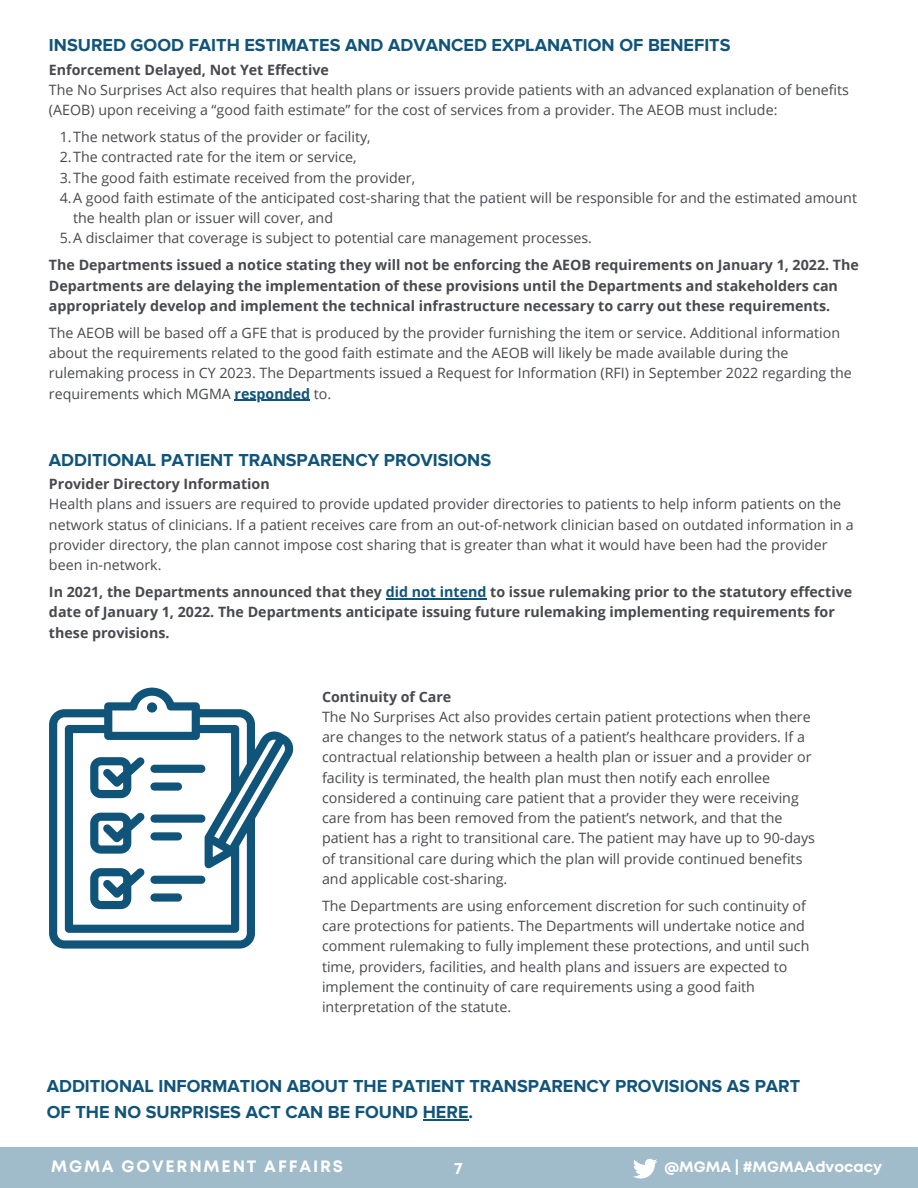
<style>
.page{position:relative;width:918px;height:1188px;background:#fff}
.page>*{position:absolute;margin:0;border:0;box-sizing:border-box;transform-origin:0 0}
.t1{font:700 18px "Proxima Nova";color:#115479}
.t2{font:700 16.5px "Mont";letter-spacing:.115em;color:#fff}
.t3{font:700 15px "Mont";color:#fff}
.t4{font:14.25px/20.2px "Open Sans";color:#48494e}
.t5{font:700 14.25px/20.2px "Open Sans";color:#48494e}
.s1{font-weight:700;color:#115479}
.s2{color:#115479}
</style>
<div class="page">
<hr style="left:423px;top:1119px;width:46px;height:1px;background:#115479">
<svg style="left:49px;top:688px;width:245px;height:261px"></svg>
<hr style="left:235px;top:400px;width:75px;height:1px;background:#115479">
<hr style="left:386px;top:598px;width:101px;height:1px;background:#115479">
<div style="left:0;top:1148px;width:918px;height:40px;background:#a0bbc9"></div>
<svg style="left:633px;top:1158px;width:24px;height:21px"></svg>
<p class="t1" style="left:49px;top:34px;width:683px">INSURED GOOD FAITH ESTIMATES AND ADVANCED EXPLANATION OF BENEFITS</p>
<p class="t5" style="left:49px;top:59px;width:281px">Enforcement Delayed, Not Yet Effective</p>
<p class="t4" style="left:49px;top:79px;width:802px">The No Surprises Act also requires that health plans or issuers provide patients with an advanced explanation of benefits (AEOB) upon receiving a “good faith estimate” for the cost of services from a provider. The AEOB must include:</p>
<p class="t4" style="left:60px;top:126px;width:312px">1.The network status of the provider or facility,</p>
<p class="t4" style="left:60px;top:147px;width:298px">2.The contracted rate for the item or service,</p>
<p class="t4" style="left:60px;top:167px;width:357px">3.The good faith estimate received from the provider,</p>
<p class="t4" style="left:73px;top:187px;width:785px;text-indent:-13px">4.A good faith estimate of the anticipated cost-sharing that the patient will be responsible for and the estimated amount the health plan or issuer will cover, and</p>
<p class="t4" style="left:60px;top:228px;width:534px">5.A disclaimer that coverage is subject to potential care management processes.</p>
<p class="t5" style="left:49px;top:255px;width:811px">The Departments issued a notice stating they will not be enforcing the AEOB requirements on January 1, 2022. The<br>Departments are delaying the implementation of these provisions until the Departments and stakeholders can appropriately develop and implement the technical infrastructure necessary to carry out these requirements.</p>
<p class="t4" style="left:49px;top:322px;width:804px">The AEOB will be based off a GFE that is produced by the provider furnishing the item or service. Additional information about the requirements related to the good faith estimate and the AEOB will likely be made available during the rulemaking process in CY 2023. The Departments issued a Request for Information (RFI) in September 2022 regarding the requirements which MGMA <span class="s1">responded</span> to.</p>
<p class="t1" style="left:49px;top:449px;width:444px">ADDITIONAL PATIENT TRANSPARENCY PROVISIONS</p>
<p class="t5" style="left:49px;top:474px;width:222px">Provider Directory Information</p>
<p class="t4" style="left:49px;top:494px;width:806px">Health plans and issuers are required to provide updated provider directories to patients to help inform patients on the network status of clinicians. If a patient receives care from an out-of-network clinician based on outdated information in a provider directory, the plan cannot impose cost sharing that is greater than what it would have been had the provider been in-network.</p>
<p class="t5" style="left:49px;top:582px;width:805px">In 2021, the Departments announced that they <span class="s2">did not intend</span> to issue rulemaking prior to the statutory effective date of January 1, 2022. The Departments anticipate issuing future rulemaking implementing requirements for these provisions.</p>
<p class="t5" style="left:322px;top:686px;width:131px">Continuity of Care</p>
<p class="t4" style="left:322px;top:706px;width:495px">The No Surprises Act also provides certain patient protections when there are changes to the network status of a patient’s healthcare providers. If a contractual relationship between a health plan or issuer and a provider or facility is terminated, the health plan must then notify each enrollee considered a continuing care patient that a provider they were receiving care from has been removed from the patient’s network, and that the patient has a right to transitional care. The patient may have up to 90-days of transitional care during which the plan will provide continued benefits and applicable cost-sharing.</p>
<p class="t4" style="left:322px;top:895px;width:489px">The Departments are using enforcement discretion for such continuity of care protections for patients. The Departments will undertake notice and comment rulemaking to fully implement these protections, and until such time, providers, facilities, and health plans and issuers are expected to implement the continuity of care requirements using a good faith interpretation of the statute.</p>
<p class="t1" style="left:47px;top:1076px;width:755px">ADDITIONAL INFORMATION ABOUT THE PATIENT TRANSPARENCY PROVISIONS AS PART</p>
<p class="t1" style="left:47px;top:1101px;width:428px">OF THE NO SURPRISES ACT CAN BE FOUND HERE.</p>
<p class="t2" style="left:51px;top:1160px;width:294px">MGMA GOVERNMENT AFFAIRS</p>
<p class="t2" style="left:454px;top:1162px;width:10px">7</p>
<p class="t3" style="left:664px;top:1161px;width:219px">@MGMA | #MGMAAdvocacy</p>
</div>
